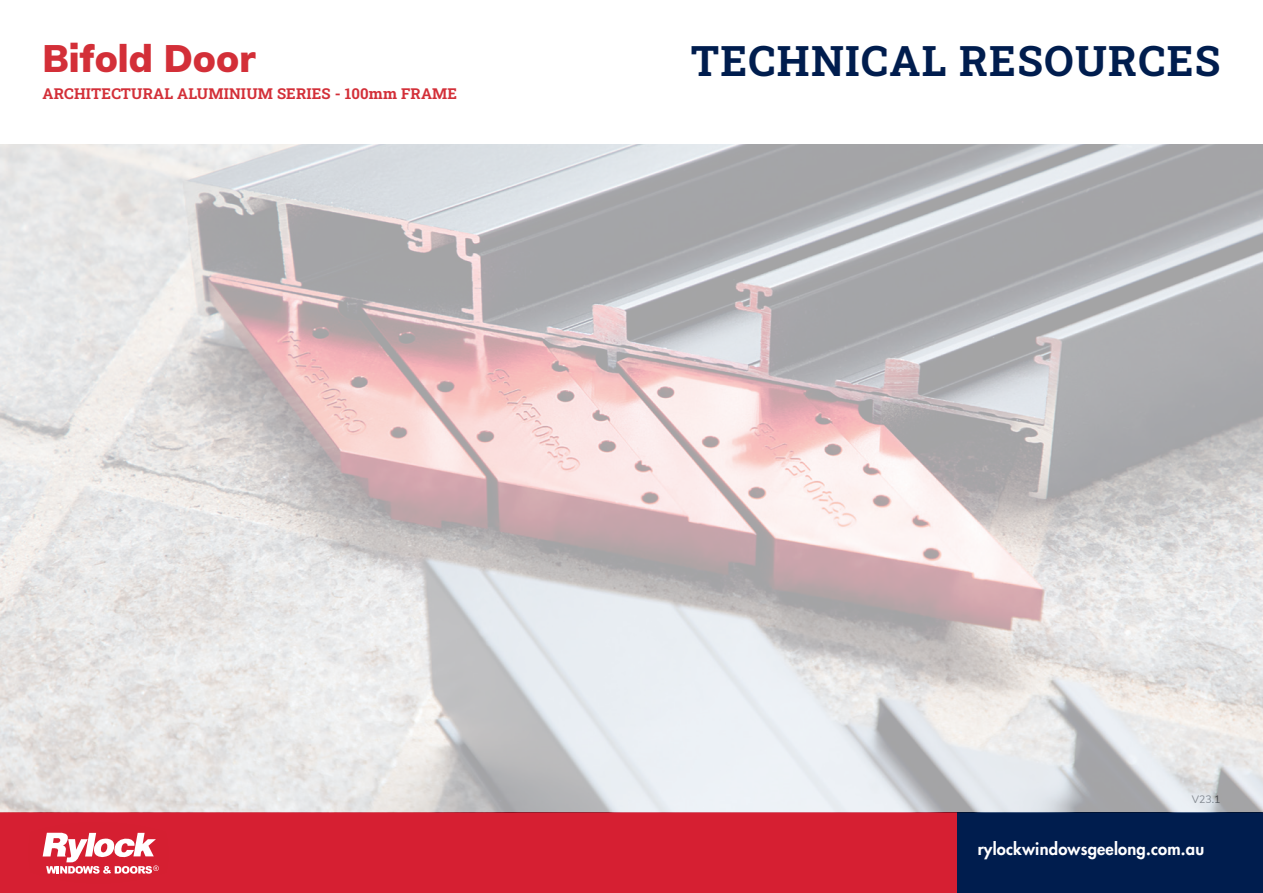
<style>
.page{position:relative;width:1263px;height:893px;background:#fff}
.page>*{position:absolute;margin:0;border:0;box-sizing:border-box;transform-origin:0 0}
.t1{font:42px "Roboto Slab";letter-spacing:.03em;color:#001d4e}
.t2{font:900 37.5px "Muli";color:#d32f38}
.t3{font:800 16.5px "Futura Std";letter-spacing:.01em;color:#fff}
.t4{font:15px "Roboto Slab";letter-spacing:.01em;color:#d32f38}
.t5{font:10.5px "Muli";color:#6c6d70}
</style>
<div class="page">
<div style="left:957px;top:812px;width:306px;height:81px;background:#001d4e"></div>
<div style="left:0;top:812px;width:957px;height:81px;background:#d61f32"></div>
<svg style="left:42px;top:832px;width:117px;height:42px"></svg>
<img style="left:0;top:145px;width:1263px;height:667px">
<p class="t2" style="left:43px;top:31px;width:214px">Bifold Door</p>
<p class="t1" style="left:691px;top:32px;width:531px">TECHNICAL RESOURCES</p>
<p class="t4" style="left:43px;top:84px;width:416px">ARCHITECTURAL ALUMINIUM SERIES - 100mm FRAME</p>
<p class="t5" style="left:1192px;top:792px;width:30px">V23.1</p>
<p class="t3" style="left:978px;top:839px;width:228px">rylockwindowsgeelong.com.au</p>
</div>
